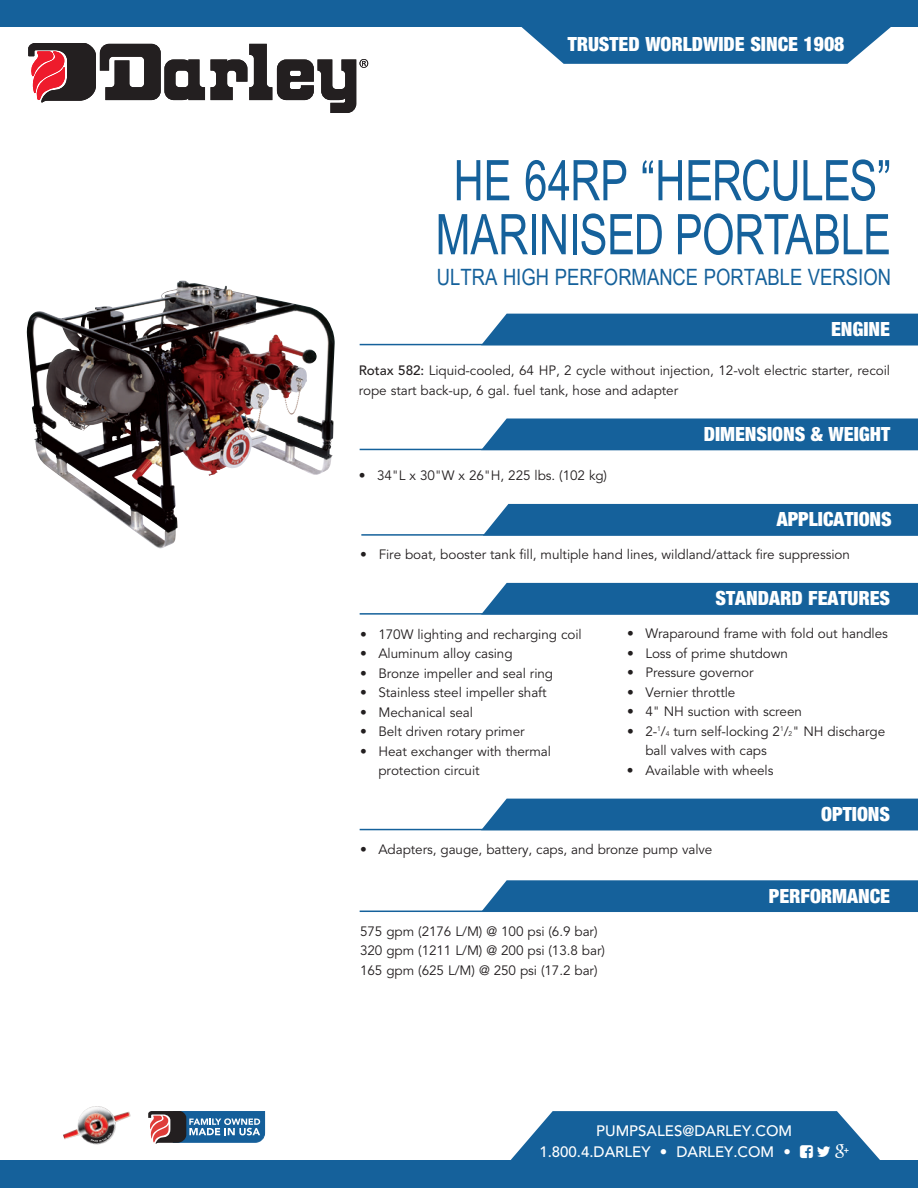
<style>
.page{position:relative;width:918px;height:1188px;background:#fff}
.page>*{position:absolute;margin:0;border:0;box-sizing:border-box;transform-origin:0 0}
.t1{font:56.1px/54px "Arial Narrow";letter-spacing:-.01em;color:#15619b;text-align:center;scale:.91 1}
.t2{font:22.5px "Arial Narrow";color:#15619b}
.t3{font:21px "Sans Black Condensed DTC";color:#fff}
.New_Specify{font:500 15px "Avenir";color:#fff}
.BODY_COPY{font:13.5px/19.5px "Avenir";letter-spacing:-.005em;color:#231f20}
.s1{font-weight:500}
.s2{font-size:6.75px}
</style>
<div class="page">
<div style="left:0;top:0;width:918px;height:27px;background:#15619b"></div>
<svg style="left:521px;top:27px;width:370px;height:37px;background:#3174a7"></svg>
<div style="left:0;top:1160px;width:918px;height:28px;background:#15619b"></div>
<img style="left:27px;top:281px;width:306px;height:268px">
<svg style="left:29px;top:44px;width:176px;height:58px"></svg>
<svg style="left:211px;top:44px;width:157px;height:69px"></svg>
<div style="left:484px;top:504px;width:434px;height:30px;background:#15619b"></div>
<div style="left:482px;top:583px;width:436px;height:30px;background:#15619b"></div>
<div style="left:481px;top:799px;width:437px;height:30px;background:#15619b"></div>
<div style="left:481px;top:880px;width:437px;height:31px;background:#15619b"></div>
<hr style="left:361px;top:534px;width:557px;height:2px;background:#15619b">
<hr style="left:360px;top:613px;width:558px;height:2px;background:#15619b">
<hr style="left:360px;top:829px;width:558px;height:1px;background:#15619b">
<hr style="left:360px;top:911px;width:558px;height:1px;background:#15619b">
<div style="left:481px;top:418px;width:437px;height:31px;background:#15619b"></div>
<hr style="left:360px;top:449px;width:558px;height:1px;background:#15619b">
<div style="left:481px;top:314px;width:437px;height:30px;background:#15619b"></div>
<hr style="left:360px;top:344px;width:558px;height:1px;background:#15619b">
<img style="left:63px;top:1106px;width:68px;height:39px">
<img style="left:91px;top:1133px;width:21px;height:8px">
<svg style="left:148px;top:1111px;width:117px;height:33px;background:#5b7594"></svg>
<svg style="left:510px;top:1111px;width:370px;height:49px;background:#3073a6"></svg>
<p class="t3" style="left:568px;top:31px;width:278px">TRUSTED WORLDWIDE SINCE 1908</p>
<p class="t1" style="left:436px;top:151px;width:502px">HE 64RP “HERCULES”<br>MARINISED PORTABLE</p>
<p class="t2" style="left:437px;top:261px;width:456px">ULTRA HIGH PERFORMANCE PORTABLE VERSION</p>
<p class="t3" style="left:831px;top:316px;width:60px">ENGINE</p>
<p class="BODY_COPY" style="left:359px;top:361px;width:533px"><span class="s1">Rotax 582:</span> Liquid-cooled, 64 HP, 2 cycle without injection, 12-volt electric starter, recoil rope start back-up, 6 gal. fuel tank, hose and adapter</p>
<p class="BODY_COPY" style="left:359px;top:466px;width:250px">• 34"L x 30"W x 26"H, 225 lbs. (102 kg)</p>
<p class="t3" style="left:704px;top:421px;width:188px">DIMENSIONS &amp; WEIGHT</p>
<p class="t3" style="left:777px;top:507px;width:117px">APPLICATIONS</p>
<p class="BODY_COPY" style="left:360px;top:545px;width:491px">• Fire boat, booster tank fill, multiple hand lines, wildland/attack fire suppression</p>
<p class="BODY_COPY" style="left:360px;top:625px;width:223px">• 170W lighting and recharging coil</p>
<p class="BODY_COPY" style="left:360px;top:644px;width:154px">• Aluminum alloy casing</p>
<p class="BODY_COPY" style="left:360px;top:664px;width:195px">• Bronze impeller and seal ring</p>
<p class="BODY_COPY" style="left:360px;top:683px;width:188px">• Stainless steel impeller shaft</p>
<p class="BODY_COPY" style="left:360px;top:703px;width:114px">• Mechanical seal</p>
<p class="BODY_COPY" style="left:360px;top:722px;width:166px">• Belt driven rotary primer</p>
<p class="BODY_COPY" style="left:378px;top:742px;width:174px;text-indent:-18px">• Heat exchanger with thermal protection circuit</p>
<p class="t3" style="left:716px;top:586px;width:176px">STANDARD FEATURES</p>
<p class="BODY_COPY" style="left:627px;top:624px;width:262px">• Wraparound frame with fold out handles</p>
<p class="BODY_COPY" style="left:627px;top:644px;width:163px">• Loss of prime shutdown</p>
<p class="BODY_COPY" style="left:627px;top:663px;width:128px">• Pressure governor</p>
<p class="BODY_COPY" style="left:627px;top:683px;width:110px">• Vernier throttle</p>
<p class="BODY_COPY" style="left:627px;top:702px;width:176px">• 4" NH suction with screen</p>
<p class="BODY_COPY" style="left:645px;top:722px;width:241px;text-indent:-18px">• 2-<sup>1</sup>/<span class="s2">4</span> turn self-locking 2<sup>1</sup>/<span class="s2">2</span>" NH discharge ball valves with caps</p>
<p class="BODY_COPY" style="left:627px;top:761px;width:148px">• Available with wheels</p>
<p class="t3" style="left:821px;top:801px;width:70px">OPTIONS</p>
<p class="BODY_COPY" style="left:360px;top:840px;width:354px">• Adapters, gauge, battery, caps, and bronze pump valve</p>
<p class="BODY_COPY" style="left:360px;top:922px;width:239px">575 gpm (2176 L/M) @ 100 psi (6.9 bar)</p>
<p class="BODY_COPY" style="left:360px;top:941px;width:246px">320 gpm (1211 L/M) @ 200 psi (13.8 bar)</p>
<p class="BODY_COPY" style="left:360px;top:961px;width:239px">165 gpm (625 L/M) @ 250 psi (17.2 bar)</p>
<p class="t3" style="left:769px;top:883px;width:123px">PERFORMANCE</p>
<p class="New_Specify" style="left:596px;top:1122px;width:197px">PUMPSALES@DARLEY.COM</p>
<p class="New_Specify" style="left:539px;top:1143px;width:253px">1.800.4.DARLEY • DARLEY.COM •</p>
</div>
